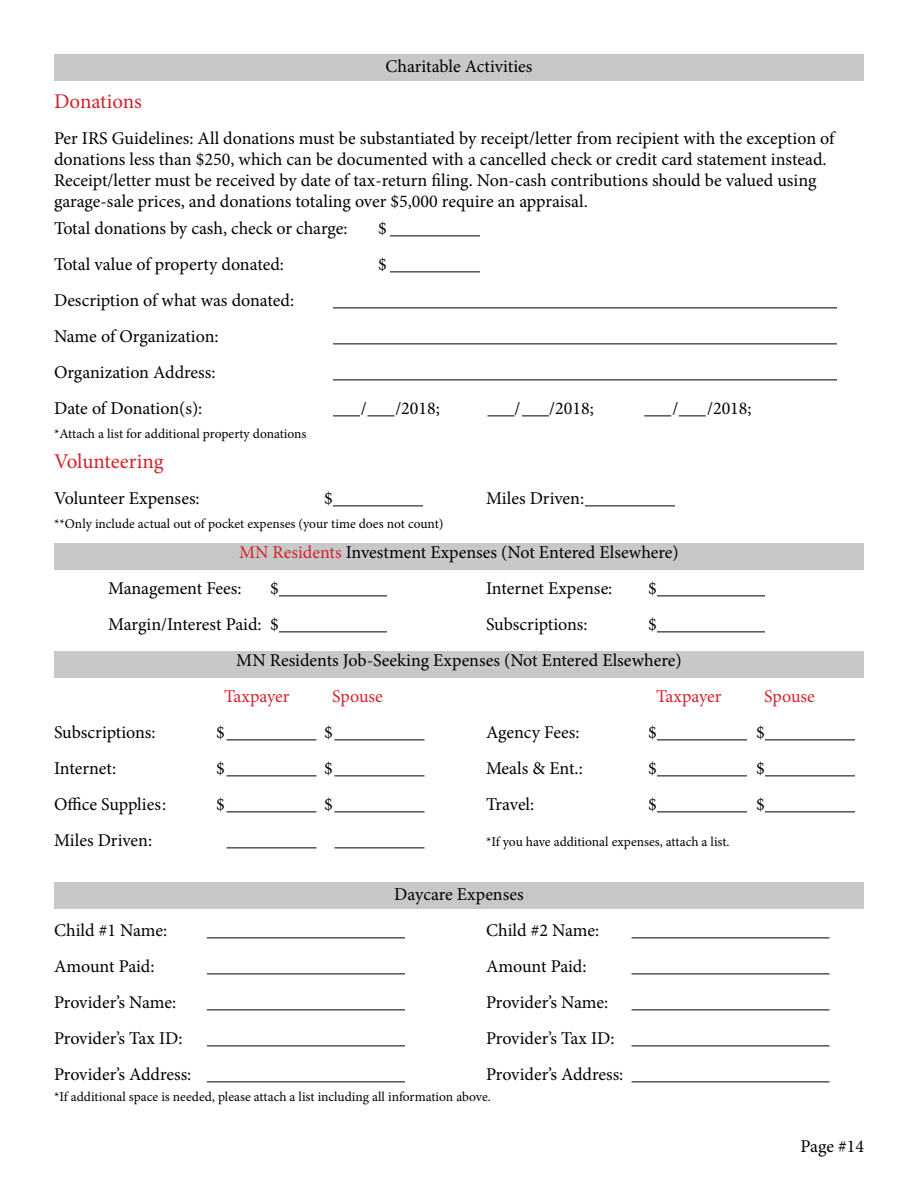
<style>
.page{position:relative;width:918px;height:1188px;background:#fff}
.page>*{position:absolute;margin:0;border:0;box-sizing:border-box;transform-origin:0 0}
.t1{font:21px "Minion Pro";letter-spacing:-.005em;color:#d2232a}
.t2{font:18px/21px "Minion Pro";color:#000}
.t3{font:18px "Minion Pro";color:#d2232a}
.t4{font:13.5px "Minion Pro";color:#000}
.s1{color:#d2232a}
</style>
<div class="page">
<hr style="left:279px;top:596px;width:108px;height:1px;background:#000">
<hr style="left:279px;top:632px;width:108px;height:1px;background:#000">
<hr style="left:657px;top:596px;width:108px;height:1px;background:#000">
<hr style="left:657px;top:632px;width:108px;height:1px;background:#000">
<hr style="left:226px;top:740px;width:90px;height:1px;background:#000">
<hr style="left:334px;top:740px;width:90px;height:1px;background:#000">
<hr style="left:657px;top:740px;width:90px;height:1px;background:#000">
<hr style="left:765px;top:740px;width:90px;height:1px;background:#000">
<hr style="left:226px;top:776px;width:90px;height:1px;background:#000">
<hr style="left:334px;top:776px;width:90px;height:1px;background:#000">
<hr style="left:657px;top:776px;width:90px;height:1px;background:#000">
<hr style="left:765px;top:776px;width:90px;height:1px;background:#000">
<hr style="left:226px;top:812px;width:90px;height:1px;background:#000">
<hr style="left:334px;top:812px;width:90px;height:1px;background:#000">
<hr style="left:657px;top:812px;width:90px;height:1px;background:#000">
<hr style="left:765px;top:812px;width:90px;height:1px;background:#000">
<hr style="left:226px;top:848px;width:90px;height:1px;background:#000">
<hr style="left:334px;top:848px;width:90px;height:1px;background:#000">
<hr style="left:390px;top:236px;width:90px;height:1px;background:#000">
<hr style="left:390px;top:272px;width:90px;height:1px;background:#000">
<hr style="left:333px;top:308px;width:504px;height:1px;background:#000">
<hr style="left:333px;top:344px;width:504px;height:1px;background:#000">
<hr style="left:333px;top:380px;width:504px;height:1px;background:#000">
<svg style="left:333px;top:416px;width:27px;height:1px"></svg>
<svg style="left:368px;top:416px;width:26px;height:1px"></svg>
<svg style="left:488px;top:416px;width:26px;height:1px"></svg>
<svg style="left:522px;top:416px;width:27px;height:1px"></svg>
<svg style="left:644px;top:416px;width:27px;height:1px"></svg>
<svg style="left:679px;top:416px;width:27px;height:1px"></svg>
<hr style="left:333px;top:506px;width:90px;height:1px;background:#000">
<hr style="left:585px;top:506px;width:90px;height:1px;background:#000">
<hr style="left:207px;top:938px;width:198px;height:1px;background:#000">
<hr style="left:207px;top:974px;width:198px;height:1px;background:#000">
<hr style="left:207px;top:1010px;width:198px;height:1px;background:#000">
<hr style="left:207px;top:1046px;width:198px;height:1px;background:#000">
<hr style="left:207px;top:1082px;width:198px;height:1px;background:#000">
<hr style="left:632px;top:938px;width:198px;height:1px;background:#000">
<hr style="left:632px;top:974px;width:198px;height:1px;background:#000">
<hr style="left:632px;top:1010px;width:198px;height:1px;background:#000">
<hr style="left:632px;top:1046px;width:198px;height:1px;background:#000">
<hr style="left:632px;top:1082px;width:198px;height:1px;background:#000">
<div style="left:54px;top:882px;width:810px;height:27px;background:#c7c8ca"></div>
<div style="left:54px;top:54px;width:810px;height:27px;background:#c7c8ca"></div>
<div style="left:54px;top:543px;width:810px;height:27px;background:#c7c8ca"></div>
<div style="left:54px;top:651px;width:810px;height:27px;background:#c7c8ca"></div>
<p class="t2" style="left:385px;top:56px;width:149px">Charitable Activities</p>
<p class="t1" style="left:54px;top:87px;width:89px">Donations</p>
<p class="t2" style="left:54px;top:128px;width:782px">Per IRS Guidelines: All donations must be substantiated by receipt/letter from recipient with the exception of donations less than $250, which can be documented with a cancelled check or credit card statement instead.<br>Receipt/letter must be received by date of tax-return filing. Non-cash contributions should be valued using garage-sale prices, and donations totaling over $5,000 require an appraisal.</p>
<p class="t2" style="left:54px;top:218px;width:295px">Total donations by cash, check or charge:</p>
<p class="t2" style="left:378px;top:218px;width:10px">$</p>
<p class="t2" style="left:54px;top:254px;width:232px">Total value of property donated:</p>
<p class="t2" style="left:378px;top:254px;width:10px">$</p>
<p class="t2" style="left:54px;top:282px;width:242px;line-height:36px">Description of what was donated:<br>Name of Organization:<br>Organization Address:<br>Date of Donation(s):</p>
<p class="t2" style="left:361px;top:398px;width:7px">/</p>
<p class="t2" style="left:395px;top:398px;width:46px">/2018;</p>
<p class="t2" style="left:515px;top:398px;width:7px">/</p>
<p class="t2" style="left:549px;top:398px;width:46px">/2018;</p>
<p class="t2" style="left:673px;top:398px;width:7px">/</p>
<p class="t2" style="left:707px;top:398px;width:46px">/2018;</p>
<p class="t4" style="left:54px;top:425px;width:254px">*Attach a list for additional property donations</p>
<p class="t1" style="left:54px;top:447px;width:111px">Volunteering</p>
<p class="t2" style="left:54px;top:488px;width:147px">Volunteer Expenses:</p>
<p class="t2" style="left:324px;top:488px;width:10px">$</p>
<p class="t2" style="left:486px;top:488px;width:100px">Miles Driven:</p>
<p class="t4" style="left:54px;top:515px;width:391px">**Only include actual out of pocket expenses (your time does not count)</p>
<p class="t2" style="left:239px;top:542px;width:441px"><span class="s1">MN Residents</span> Investment Expenses (Not Entered Elsewhere)</p>
<p class="t2" style="left:108px;top:578px;width:135px">Management Fees:</p>
<p class="t2" style="left:270px;top:578px;width:10px">$</p>
<p class="t2" style="left:486px;top:578px;width:128px">Internet Expense:</p>
<p class="t2" style="left:648px;top:578px;width:10px">$</p>
<p class="t2" style="left:108px;top:614px;width:172px">Margin/Interest Paid: $</p>
<p class="t2" style="left:486px;top:614px;width:103px">Subscriptions:</p>
<p class="t2" style="left:648px;top:614px;width:10px">$</p>
<p class="t2" style="left:236px;top:650px;width:447px">MN Residents Job-Seeking Expenses (Not Entered Elsewhere)</p>
<p class="t3" style="left:224px;top:684px;width:67px">Taxpayer</p>
<p class="t3" style="left:332px;top:684px;width:52px">Spouse</p>
<p class="t3" style="left:656px;top:684px;width:67px">Taxpayer</p>
<p class="t3" style="left:764px;top:684px;width:52px">Spouse</p>
<p class="t2" style="left:54px;top:722px;width:103px">Subscriptions:</p>
<p class="t2" style="left:216px;top:722px;width:10px">$</p>
<p class="t2" style="left:324px;top:722px;width:10px">$</p>
<p class="t2" style="left:486px;top:722px;width:95px">Agency Fees:</p>
<p class="t2" style="left:648px;top:722px;width:10px">$</p>
<p class="t2" style="left:756px;top:722px;width:10px">$</p>
<p class="t2" style="left:54px;top:758px;width:64px">Internet:</p>
<p class="t2" style="left:216px;top:758px;width:10px">$</p>
<p class="t2" style="left:324px;top:758px;width:10px">$</p>
<p class="t2" style="left:486px;top:758px;width:98px">Meals &amp; Ent.:</p>
<p class="t2" style="left:648px;top:758px;width:10px">$</p>
<p class="t2" style="left:756px;top:758px;width:10px">$</p>
<p class="t2" style="left:54px;top:794px;width:114px">Office Supplies:</p>
<p class="t2" style="left:216px;top:794px;width:10px">$</p>
<p class="t2" style="left:324px;top:794px;width:10px">$</p>
<p class="t2" style="left:486px;top:794px;width:50px">Travel:</p>
<p class="t2" style="left:648px;top:794px;width:10px">$</p>
<p class="t2" style="left:756px;top:794px;width:10px">$</p>
<p class="t2" style="left:54px;top:830px;width:100px">Miles Driven:</p>
<p class="t4" style="left:486px;top:833px;width:245px">*If you have additional expenses, attach a list.</p>
<p class="t2" style="left:394px;top:884px;width:131px">Daycare Expenses</p>
<p class="t2" style="left:54px;top:920px;width:115px">Child #1 Name:</p>
<p class="t2" style="left:486px;top:920px;width:115px">Child #2 Name:</p>
<p class="t2" style="left:54px;top:956px;width:102px">Amount Paid:</p>
<p class="t2" style="left:486px;top:956px;width:102px">Amount Paid:</p>
<p class="t2" style="left:54px;top:992px;width:124px">Provider’s Name:</p>
<p class="t2" style="left:486px;top:992px;width:124px">Provider’s Name:</p>
<p class="t2" style="left:54px;top:1028px;width:130px">Provider’s Tax ID:</p>
<p class="t2" style="left:486px;top:1028px;width:130px">Provider’s Tax ID:</p>
<p class="t2" style="left:54px;top:1064px;width:139px">Provider’s Address:</p>
<p class="t2" style="left:486px;top:1064px;width:139px">Provider’s Address:</p>
<p class="t4" style="left:54px;top:1088px;width:438px">*If additional space is needed, please attach a list including all information above.</p>
<p class="t2" style="left:801px;top:1136px;width:65px">Page #14</p>
</div>
